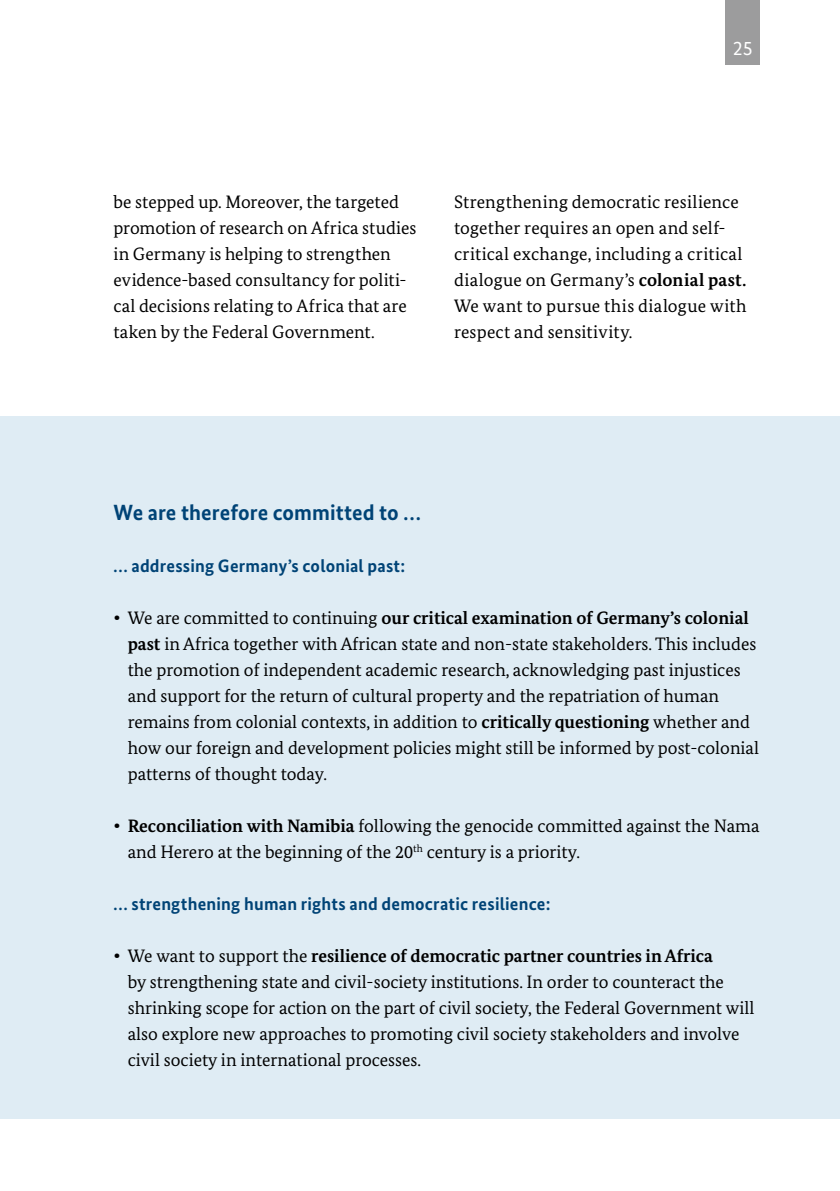
<style>
.page{position:relative;width:840px;height:1191px;background:#fff}
.page>*{position:absolute;margin:0;border:0;box-sizing:border-box;transform-origin:0 0}
.A5_Innenseiten_HL_BR_wird{font:700 22px "Bundes Sans";color:#004376}
.t1{font:20px "Bundes Sans";color:#fff}
.A5_Innenseiten_P-Copy_9_13{font:18px/26px "Bundes Serif";color:#000}
.A5_Innenseiten_H2_dunkelblau{font:700 18px "Bundes Sans";letter-spacing:.01em;color:#004376}
.s1{font-weight:700}
.s2{font-size:22px}
</style>
<div class="page">
<div style="left:0;top:416px;width:839px;height:702px;background:#dfecf4"></div>
<div style="left:724px;top:0;width:35px;height:65px;background:#9c9c9d"></div>
<p class="t1" style="left:732px;top:36px;width:21px">25</p>
<p class="A5_Innenseiten_P-Copy_9_13" style="left:113px;top:189px;width:304px">be stepped up. Moreover, the targeted promotion of research on Africa studies in Germany is helping to strengthen evidence-based consultancy for politi&shy;cal decisions relating to Africa that are taken by the Federal Government.</p>
<p class="A5_Innenseiten_P-Copy_9_13" style="left:454px;top:189px;width:294px">Strengthening democratic resilience together requires an open and self&shy;critical exchange, including a critical dialogue on Germany’s <span class="s1">colonial past.<br></span>We want to pursue this dialogue with respect and sensitivity.</p>
<h2 class="A5_Innenseiten_HL_BR_wird" style="left:113px;top:499px;width:308px">We are therefore committed to …</h2>
<h2 class="A5_Innenseiten_H2_dunkelblau" style="left:113px;top:555px;width:293px">… addressing Germany’s colonial past:</h2>
<p class="A5_Innenseiten_P-Copy_9_13" style="left:128px;top:605px;width:632px;text-indent:-14px"><span class="s2">•</span> We are committed to continuing <span class="s1">our critical examination of Germany’s colonial past</span> in Africa together with African state and non-state stakeholders. This includes the promotion of independent academic research, acknowledging past injustices and support for the return of cultural property and the repatriation of human remains from colonial contexts, in addition to <span class="s1">critically questioning</span> whether and how our foreign and development policies might still be informed by post-colonial patterns of thought today.</p>
<p class="A5_Innenseiten_P-Copy_9_13" style="left:128px;top:813px;width:633px;text-indent:-14px"><span class="s2">•</span> <span class="s1">Reconciliation with Namibia</span> following the genocide committed against the Nama and Herero at the beginning of the 20<sup>th</sup> century is a priority.</p>
<h2 class="A5_Innenseiten_H2_dunkelblau" style="left:113px;top:893px;width:438px">… strengthening human rights and democratic resilience:</h2>
<p class="A5_Innenseiten_P-Copy_9_13" style="left:128px;top:943px;width:628px;text-indent:-14px"><span class="s2">•</span> We want to support the <span class="s1">resilience of democratic partner countries in Africa<br></span>by strengthening state and civil-society institutions. In order to counteract the shrinking scope for action on the part of civil society, the Federal Government will also explore new approaches to promoting civil society stakeholders and involve civil society in international processes.</p>
</div>
